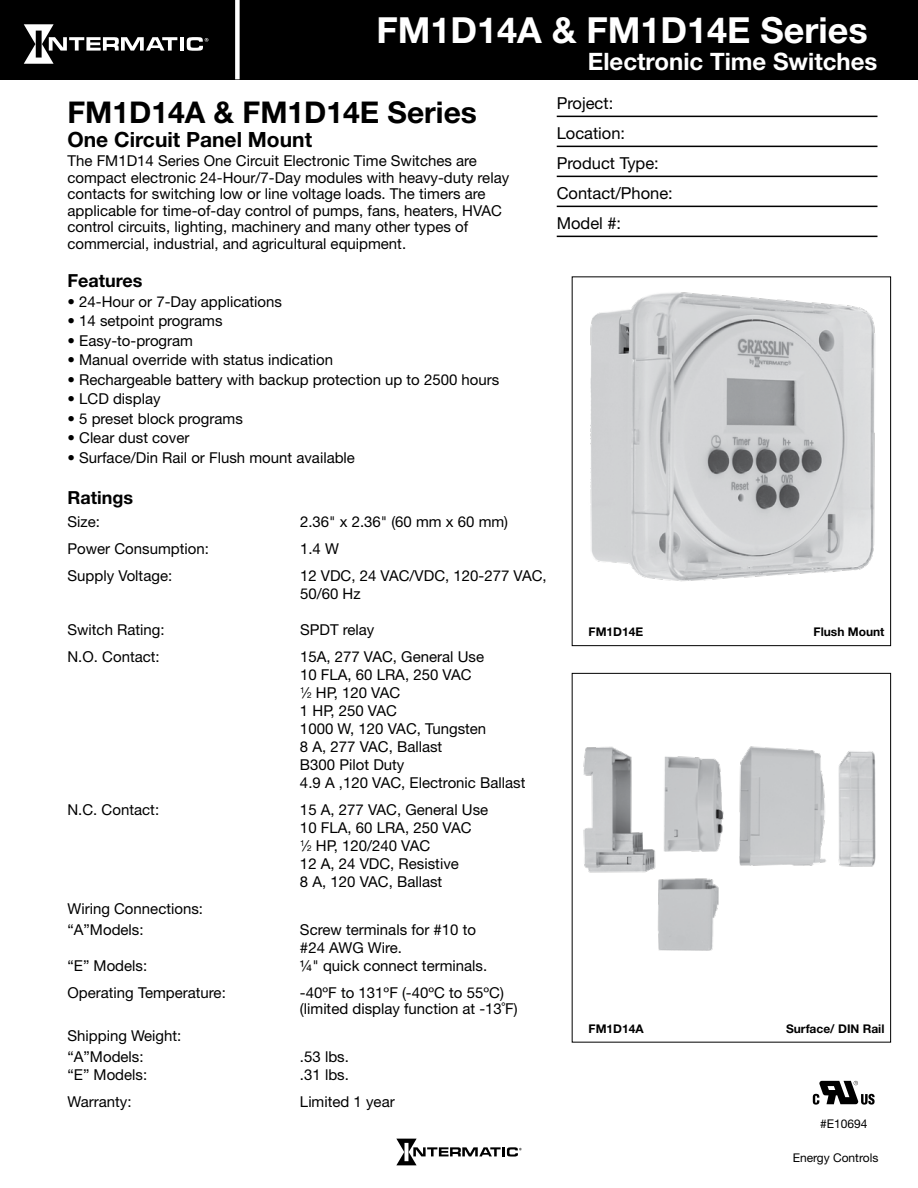
<style>
.page{position:relative;width:918px;height:1188px;background:#fff}
.page>*{position:absolute;margin:0;border:0;box-sizing:border-box;transform-origin:0 0}
.t1{font:700 36px "Helvetica Neue LT Std";color:#fff}
.t2{font:700 30px "Helvetica Neue LT Std";color:#000}
.t3{font:700 24px "Helvetica Neue LT Std";color:#fff}
.t4{font:700 21px "Helvetica Neue LT Std";color:#000}
.t5{font:700 18px "Helvetica Neue LT Std";color:#000}
.t6{font:16.5px/30px "Helvetica Neue LT Std";color:#000}
.t7{font:15px/18px "Helvetica Neue LT Std";color:#000}
.t8{font:700 12px "Helvetica Neue LT Std";color:#000}
.t9{font:12px "Helvetica Neue LT Std";color:#000}
.s1{font-size:8.25px}
</style>
<div class="page">
<svg style="left:396px;top:1139px;width:126px;height:26px"></svg>
<div style="left:0;top:0;width:918px;height:80px;background:#000"></div>
<hr style="left:180px;top:37px;width:4px;height:14px;background:#fff">
<svg style="left:187px;top:37px;width:21px;height:14px"></svg>
<svg style="left:24px;top:24px;width:153px;height:40px"></svg>
<div style="left:235px;top:0;width:5px;height:79px;background:#fff"></div>
<hr style="left:557px;top:116px;width:321px;height:1px;background:#000">
<hr style="left:557px;top:146px;width:321px;height:1px;background:#000">
<hr style="left:557px;top:176px;width:321px;height:1px;background:#000">
<hr style="left:557px;top:206px;width:321px;height:1px;background:#000">
<hr style="left:557px;top:236px;width:321px;height:1px;background:#000">
<img style="left:590px;top:292px;width:285px;height:290px">
<div style="left:572px;top:276px;width:319px;height:370px;border:1px solid #000"></div>
<img style="left:583px;top:746px;width:293px;height:205px">
<div style="left:572px;top:673px;width:319px;height:370px;border:1px solid #000"></div>
<svg style="left:813px;top:1081px;width:62px;height:24px"></svg>
<h1 class="t1" style="left:376px;top:8px;width:493px">FM1D14A &amp; FM1D14E Series</h1>
<h3 class="t3" style="left:588px;top:47px;width:291px">Electronic Time Switches</h3>
<h2 class="t2" style="left:68px;top:94px;width:411px">FM1D14A &amp; FM1D14E Series</h2>
<h3 class="t4" style="left:68px;top:126px;width:246px">One Circuit Panel Mount</h3>
<p class="t7" style="left:68px;top:153px;width:443px;line-height:16.5px">The FM1D14 Series One Circuit Electronic Time Switches are compact electronic 24-Hour/7-Day modules with heavy-duty relay contacts for switching low or line voltage loads. The timers are applicable for time-of-day control of pumps, fans, heaters, HVAC control circuits, lighting, machinery and many other types of commercial, industrial, and agricultural equipment.</p>
<p class="t5" style="left:68px;top:269px;width:77px">Features</p>
<p class="t7" style="left:68px;top:292px;width:216px">• 24-Hour or 7-Day applications</p>
<p class="t7" style="left:68px;top:312px;width:157px">• 14 setpoint programs</p>
<p class="t7" style="left:68px;top:331px;width:127px">• Easy-to-program</p>
<p class="t7" style="left:68px;top:351px;width:267px">• Manual override with status indication</p>
<p class="t7" style="left:68px;top:370px;width:433px">• Rechargeable battery with backup protection up to 2500 hours</p>
<p class="t7" style="left:68px;top:390px;width:95px">• LCD display</p>
<p class="t7" style="left:68px;top:409px;width:177px">• 5 preset block programs</p>
<p class="t7" style="left:68px;top:429px;width:123px">• Clear dust cover</p>
<p class="t7" style="left:68px;top:448px;width:289px">• Surface/Din Rail or Flush mount available</p>
<p class="t5" style="left:68px;top:487px;width:67px">Ratings</p>
<p class="t7" style="left:68px;top:512px;width:34px">Size:</p>
<p class="t7" style="left:300px;top:512px;width:210px">2.36" x 2.36" (60 mm x 60 mm)</p>
<p class="t7" style="left:68px;top:539px;width:143px">Power Consumption:</p>
<p class="t7" style="left:300px;top:539px;width:40px">1.4 W</p>
<p class="t7" style="left:68px;top:566px;width:106px">Supply Voltage:</p>
<p class="t7" style="left:300px;top:566px;width:248px">12 VDC, 24 VAC/VDC, 120-277 VAC,<br>50/60 Hz</p>
<p class="t7" style="left:68px;top:620px;width:99px">Switch Rating:</p>
<p class="t7" style="left:300px;top:620px;width:76px">SPDT relay</p>
<p class="t7" style="left:68px;top:647px;width:94px">N.O. Contact:</p>
<p class="t7" style="left:300px;top:647px;width:227px">15A, 277 VAC, General Use<br>10 FLA, 60 LRA, 250 VAC<br><sup>1</sup>⁄<span class="s1">2</span> HP, 120 VAC<br>1 HP, 250 VAC<br>1000 W, 120 VAC, Tungsten<br>8 A, 277 VAC, Ballast<br>B300 Pilot Duty<br>4.9 A ,120 VAC, Electronic Ballast</p>
<p class="t7" style="left:67px;top:800px;width:93px">N.C. Contact:</p>
<p class="t7" style="left:300px;top:800px;width:190px">15 A, 277 VAC, General Use<br>10 FLA, 60 LRA, 250 VAC<br><sup>1</sup>⁄<span class="s1">2</span> HP, 120/240 VAC<br>12 A, 24 VDC, Resistive<br>8 A, 120 VAC, Ballast</p>
<p class="t7" style="left:67px;top:898px;width:137px;line-height:21px">Wiring Connections: “A”Models:</p>
<p class="t7" style="left:300px;top:920px;width:178px">Screw terminals for #10 to #24 AWG Wire.</p>
<p class="t7" style="left:67px;top:956px;width:81px">“E” Models:</p>
<p class="t7" style="left:300px;top:956px;width:189px">¼" quick connect terminals.</p>
<p class="t7" style="left:67px;top:983px;width:160px">Operating Temperature:</p>
<p class="t7" style="left:300px;top:984px;width:219px;line-height:16.5px">-40ºF to 131ºF (-40ºC to 55ºC) (limited display function at -13˚F)</p>
<p class="t7" style="left:67px;top:1025px;width:115px;line-height:21px">Shipping Weight: “A”Models:</p>
<p class="t7" style="left:300px;top:1048px;width:50px">.53 lbs.</p>
<p class="t7" style="left:67px;top:1066px;width:81px">“E” Models:</p>
<p class="t7" style="left:300px;top:1066px;width:50px">.31 lbs.</p>
<p class="t7" style="left:67px;top:1093px;width:66px">Warranty:</p>
<p class="t7" style="left:300px;top:1093px;width:96px">Limited 1 year</p>
<p class="t6" style="left:557px;top:88px;width:118px">Project:<br>Location:<br>Product Type:<br>Contact/Phone:<br>Model #:</p>
<p class="t8" style="left:589px;top:625px;width:56px">FM1D14E</p>
<p class="t8" style="left:589px;top:1021px;width:57px">FM1D14A</p>
<p class="t8" style="left:814px;top:625px;width:72px">Flush Mount</p>
<p class="t8" style="left:786px;top:1021px;width:100px">Surface/ DIN Rail</p>
<p class="t9" style="left:820px;top:1117px;width:49px">#E10694</p>
<p class="t9" style="left:793px;top:1151px;width:87px">Energy Controls</p>
</div>
